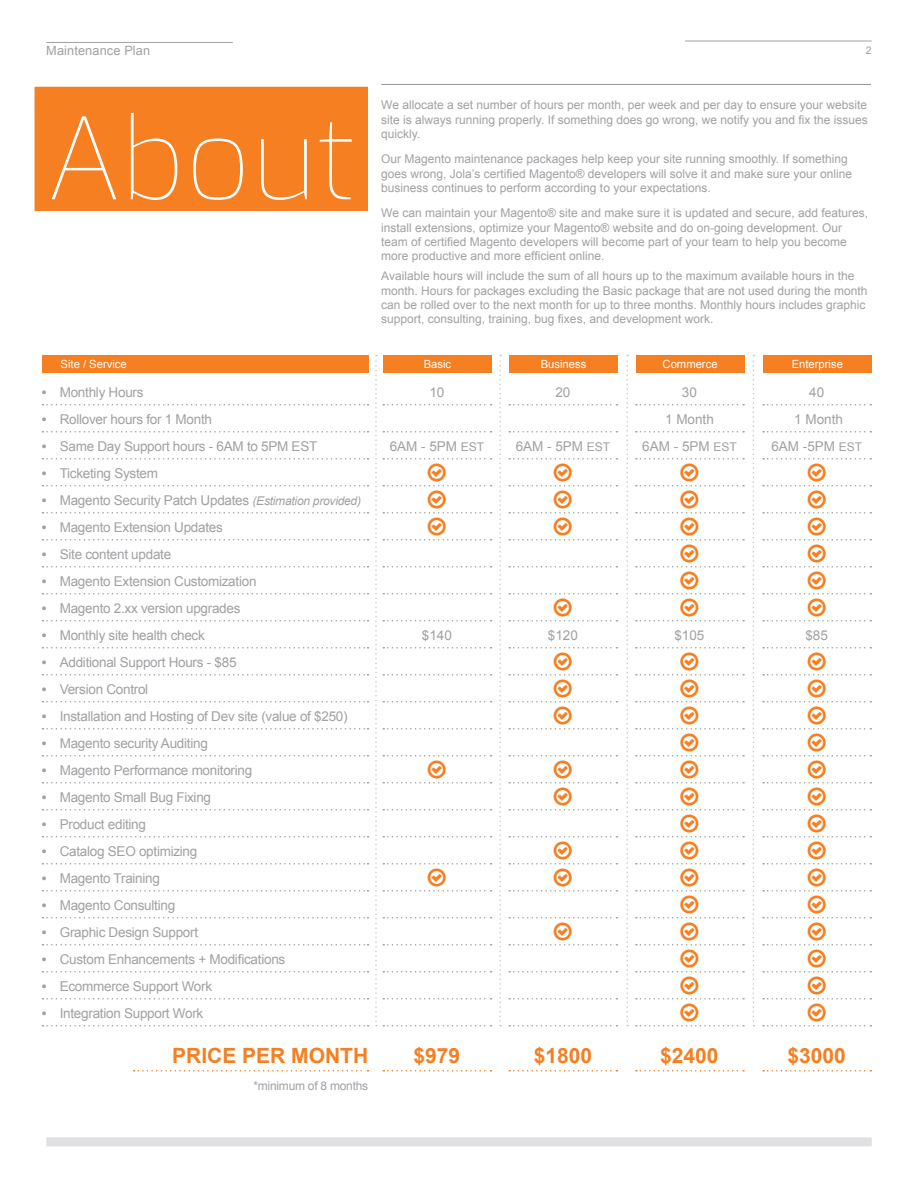
<style>
.page{position:relative;width:918px;height:1188px;background:#fff}
.page>*{position:absolute;margin:0;border:0;box-sizing:border-box;transform-origin:0 0}
.t1{font:100 113.25px "Exo";color:#fff}
.t2{font:700 21px "Arial";color:#f57f21}
.t3{font:13.5px "Arial";letter-spacing:-.02em;color:#a1a1a5}
.t4{font:13.5px/27px "Arial";color:#a1a1a5;text-align:center}
.t5{font:12.75px "Arial";letter-spacing:.01em;color:#a1a1a5}
.t6{font:12px/14.4px "Arial";color:#a1a1a5}
.t7{font:12px "Arial";letter-spacing:-.02em;color:#a1a1a5}
.t8{font:11.25px "Arial";color:#fff}
.t9{font:10.5px "Arial";color:#a1a1a5}
.s1{font-weight:700}
.s2{font-style:italic;font-size:12px}
.s3{font-size:12px}
</style>
<div class="page">
<div style="left:46px;top:1137px;width:826px;height:9px;background:#e0e0e2"></div>
<div style="left:35px;top:87px;width:333px;height:124px;background:#f57f21"></div>
<svg style="left:383px;top:404px;width:109px;height:2px"></svg>
<svg style="left:383px;top:431px;width:109px;height:2px"></svg>
<svg style="left:383px;top:566px;width:109px;height:2px"></svg>
<svg style="left:383px;top:593px;width:109px;height:2px"></svg>
<svg style="left:383px;top:620px;width:109px;height:2px"></svg>
<svg style="left:383px;top:647px;width:109px;height:2px"></svg>
<svg style="left:383px;top:674px;width:109px;height:2px"></svg>
<svg style="left:383px;top:701px;width:109px;height:2px"></svg>
<svg style="left:383px;top:728px;width:109px;height:2px"></svg>
<svg style="left:383px;top:809px;width:109px;height:2px"></svg>
<svg style="left:383px;top:836px;width:109px;height:2px"></svg>
<svg style="left:383px;top:917px;width:109px;height:2px"></svg>
<svg style="left:383px;top:944px;width:109px;height:2px"></svg>
<svg style="left:383px;top:971px;width:109px;height:2px"></svg>
<svg style="left:383px;top:998px;width:109px;height:2px"></svg>
<svg style="left:383px;top:1025px;width:109px;height:2px"></svg>
<svg style="left:509px;top:404px;width:108px;height:2px"></svg>
<svg style="left:509px;top:431px;width:108px;height:2px"></svg>
<svg style="left:509px;top:566px;width:108px;height:2px"></svg>
<svg style="left:509px;top:971px;width:108px;height:2px"></svg>
<svg style="left:509px;top:998px;width:108px;height:2px"></svg>
<svg style="left:509px;top:1025px;width:108px;height:2px"></svg>
<svg style="left:636px;top:404px;width:108px;height:2px"></svg>
<svg style="left:636px;top:431px;width:108px;height:2px"></svg>
<svg style="left:763px;top:404px;width:108px;height:2px"></svg>
<svg style="left:763px;top:431px;width:108px;height:2px"></svg>
<div style="left:383px;top:355px;width:109px;height:18px;background:#f57f21"></div>
<div style="left:509px;top:355px;width:109px;height:18px;background:#f57f21"></div>
<div style="left:636px;top:355px;width:108px;height:18px;background:#f57f21"></div>
<div style="left:763px;top:355px;width:109px;height:18px;background:#f57f21"></div>
<svg style="left:43px;top:404px;width:326px;height:2px"></svg>
<svg style="left:43px;top:431px;width:326px;height:2px"></svg>
<svg style="left:43px;top:458px;width:326px;height:2px"></svg>
<svg style="left:43px;top:485px;width:326px;height:2px"></svg>
<svg style="left:43px;top:512px;width:326px;height:2px"></svg>
<svg style="left:43px;top:539px;width:326px;height:2px"></svg>
<svg style="left:43px;top:566px;width:326px;height:2px"></svg>
<svg style="left:43px;top:593px;width:326px;height:2px"></svg>
<svg style="left:43px;top:620px;width:326px;height:2px"></svg>
<svg style="left:43px;top:647px;width:326px;height:2px"></svg>
<svg style="left:43px;top:674px;width:326px;height:2px"></svg>
<svg style="left:43px;top:701px;width:326px;height:2px"></svg>
<svg style="left:43px;top:728px;width:326px;height:2px"></svg>
<svg style="left:43px;top:755px;width:326px;height:2px"></svg>
<svg style="left:43px;top:782px;width:326px;height:2px"></svg>
<svg style="left:43px;top:809px;width:326px;height:2px"></svg>
<svg style="left:43px;top:836px;width:326px;height:2px"></svg>
<svg style="left:43px;top:863px;width:326px;height:2px"></svg>
<svg style="left:43px;top:890px;width:326px;height:2px"></svg>
<svg style="left:43px;top:917px;width:326px;height:2px"></svg>
<svg style="left:43px;top:944px;width:326px;height:2px"></svg>
<svg style="left:43px;top:971px;width:326px;height:2px"></svg>
<svg style="left:43px;top:998px;width:326px;height:2px"></svg>
<svg style="left:43px;top:1025px;width:326px;height:2px"></svg>
<div style="left:42px;top:355px;width:326px;height:18px;background:#f57f21"></div>
<svg style="left:375px;top:355px;width:2px;height:671px"></svg>
<svg style="left:626px;top:355px;width:2px;height:671px"></svg>
<svg style="left:753px;top:355px;width:1px;height:671px"></svg>
<svg style="left:499px;top:355px;width:2px;height:671px"></svg>
<svg style="left:383px;top:1070px;width:109px;height:2px"></svg>
<svg style="left:134px;top:1070px;width:235px;height:2px"></svg>
<svg style="left:509px;top:1070px;width:108px;height:2px"></svg>
<svg style="left:636px;top:1070px;width:108px;height:2px"></svg>
<svg style="left:763px;top:1070px;width:108px;height:2px"></svg>
<hr style="left:381px;top:84px;width:490px;height:1px;background:#939598">
<hr style="left:46px;top:42px;width:187px;height:1px;background:#a1a1a5">
<hr style="left:685px;top:41px;width:187px;height:1px;background:#a1a1a5">
<svg style="left:383px;top:458px;width:109px;height:83px"></svg>
<svg style="left:383px;top:755px;width:109px;height:29px"></svg>
<svg style="left:383px;top:863px;width:109px;height:29px"></svg>
<svg style="left:509px;top:458px;width:108px;height:83px"></svg>
<svg style="left:509px;top:593px;width:108px;height:29px"></svg>
<svg style="left:509px;top:647px;width:108px;height:83px"></svg>
<svg style="left:509px;top:755px;width:108px;height:56px"></svg>
<svg style="left:509px;top:836px;width:108px;height:56px"></svg>
<svg style="left:509px;top:917px;width:108px;height:29px"></svg>
<svg style="left:636px;top:458px;width:108px;height:164px"></svg>
<svg style="left:636px;top:647px;width:108px;height:380px"></svg>
<svg style="left:763px;top:458px;width:108px;height:164px"></svg>
<svg style="left:763px;top:647px;width:108px;height:380px"></svg>
<p class="t5" style="left:46px;top:43px;width:105px">Maintenance Plan</p>
<p class="t9" style="left:866px;top:43px;width:7px">2</p>
<h1 class="t1" style="left:46px;top:76px;width:311px">About</h1>
<p class="t8" style="left:61px;top:357px;width:68px">Site / Service</p>
<p class="t3" style="left:42px;top:384px;width:103px"><span class="s1">•</span> Monthly Hours</p>
<p class="t3" style="left:42px;top:411px;width:172px"><span class="s1">•</span> Rollover hours for 1 Month</p>
<p class="t3" style="left:42px;top:438px;width:277px"><span class="s1">•</span> Same Day Support hours - 6AM to 5PM EST</p>
<p class="t3" style="left:42px;top:465px;width:118px"><span class="s1">•</span> Ticketing System</p>
<p class="t3" style="left:42px;top:492px;width:321px"><span class="s1">•</span> Magento Security Patch Updates <span class="s2">(Estimation provided)</span></p>
<p class="t3" style="left:42px;top:519px;width:183px"><span class="s1">•</span> Magento Extension Updates</p>
<p class="t3" style="left:42px;top:546px;width:131px"><span class="s1">•</span> Site content update</p>
<p class="t3" style="left:42px;top:573px;width:216px"><span class="s1">•</span> Magento Extension Customization</p>
<p class="t3" style="left:42px;top:600px;width:200px"><span class="s1">•</span> Magento 2.xx version upgrades</p>
<p class="t3" style="left:42px;top:627px;width:165px"><span class="s1">•</span> Monthly site health check</p>
<p class="t3" style="left:42px;top:654px;width:196px"><span class="s1">•</span> Additional Support Hours - $85</p>
<p class="t3" style="left:42px;top:681px;width:108px"><span class="s1">•</span> Version Control</p>
<p class="t3" style="left:42px;top:708px;width:307px"><span class="s1">•</span> Installation and Hosting of Dev site (value of $250)</p>
<p class="t3" style="left:42px;top:735px;width:168px"><span class="s1">•</span> Magento security Auditing</p>
<p class="t3" style="left:42px;top:762px;width:212px"><span class="s1">•</span> Magento Performance monitoring</p>
<p class="t3" style="left:42px;top:789px;width:171px"><span class="s1">•</span> Magento Small Bug Fixing</p>
<p class="t3" style="left:42px;top:816px;width:106px"><span class="s1">•</span> Product editing</p>
<p class="t3" style="left:42px;top:843px;width:157px"><span class="s1">•</span> Catalog SEO optimizing</p>
<p class="t3" style="left:42px;top:870px;width:120px"><span class="s1">•</span> Magento Training</p>
<p class="t3" style="left:42px;top:897px;width:135px"><span class="s1">•</span> Magento Consulting</p>
<p class="t3" style="left:42px;top:924px;width:158px"><span class="s1">•</span> Graphic Design Support</p>
<p class="t3" style="left:42px;top:951px;width:245px"><span class="s1">•</span> Custom Enhancements + Modifications</p>
<p class="t3" style="left:42px;top:978px;width:172px"><span class="s1">•</span> Ecommerce Support Work</p>
<p class="t3" style="left:42px;top:1005px;width:163px"><span class="s1">•</span> Integration Support Work</p>
<p class="t6" style="left:381px;top:98px;width:488px;text-align:justify">We allocate a set number of hours per month, per week and per day to ensure your website site is always running properly. If something does go wrong, we notify you and fix the issues quickly.</p>
<p class="t6" style="left:381px;top:152px;width:472px">Our Magento maintenance packages help keep your site running smoothly. If something goes wrong, Jola’s certified Magento® developers will solve it and make sure your online business continues to perform according to your expectations.</p>
<p class="t6" style="left:381px;top:206px;width:488px">We can maintain your Magento® site and make sure it is updated and secure, add features, install extensions, optimize your Magento® website and do on-going development. Our team of certified Magento developers will become part of your team to help you become more productive and more efficient online.</p>
<p class="t6" style="left:381px;top:269px;width:488px">Available hours will include the sum of all hours up to the maximum available hours in the month. Hours for packages excluding the Basic package that are not used during the month can be rolled over to the next month for up to three months. Monthly hours includes graphic support, consulting, training, bug fixes, and development work.</p>
<p class="t8" style="left:424px;top:357px;width:29px">Basic</p>
<p class="t8" style="left:541px;top:357px;width:47px">Business</p>
<p class="t8" style="left:663px;top:357px;width:57px">Commerce</p>
<p class="t8" style="left:792px;top:357px;width:53px">Enterprise</p>
<p class="t3" style="left:429px;top:384px;width:17px">10</p>
<p class="t3" style="left:390px;top:438px;width:96px">6AM - 5PM <span class="s3">EST</span></p>
<p class="t3" style="left:555px;top:384px;width:17px">20</p>
<p class="t3" style="left:516px;top:438px;width:96px">6AM - 5PM <span class="s3">EST</span></p>
<p class="t4" style="left:642px;top:379px;width:96px">30<br>1 Month<br>6AM - 5PM <span class="s3">EST</span></p>
<p class="t4" style="left:771px;top:379px;width:92px">40<br>1 Month<br>6AM -5PM <span class="s3">EST</span></p>
<p class="t3" style="left:422px;top:627px;width:32px">$140</p>
<p class="t3" style="left:548px;top:627px;width:32px">$120</p>
<p class="t3" style="left:674px;top:627px;width:32px">$105</p>
<p class="t3" style="left:805px;top:627px;width:24px">$85</p>
<h2 class="t2" style="left:172px;top:1042px;width:198px">PRICE PER MONTH</h2>
<h2 class="t2" style="left:414px;top:1042px;width:48px">$979</h2>
<h2 class="t2" style="left:534px;top:1042px;width:60px">$1800</h2>
<h2 class="t2" style="left:660px;top:1042px;width:60px">$2400</h2>
<h2 class="t2" style="left:788px;top:1042px;width:60px">$3000</h2>
<p class="t7" style="left:253px;top:1078px;width:116px">*minimum of 8 months</p>
</div>
